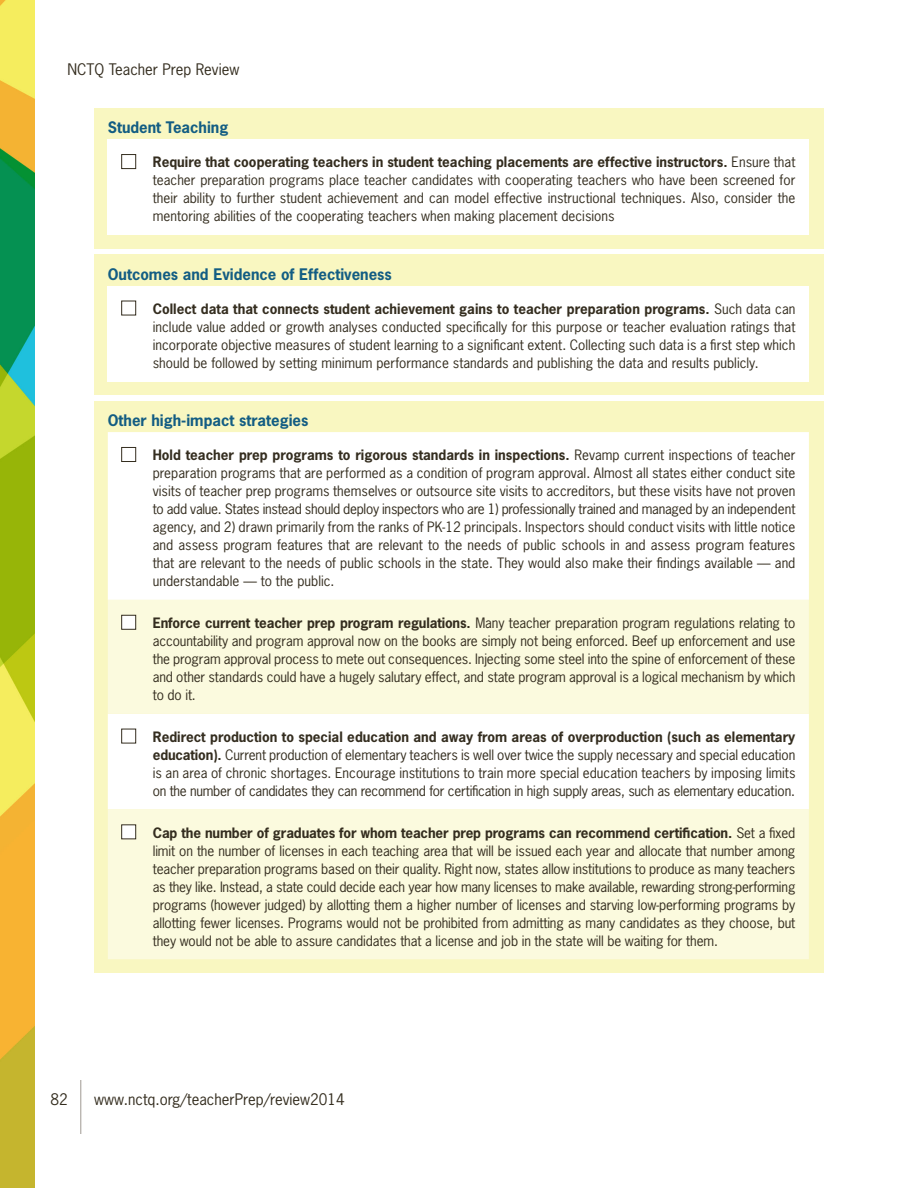
<style>
.page{position:relative;width:918px;height:1188px;background:#fff}
.page>*{position:absolute;margin:0;border:0;box-sizing:border-box;transform-origin:0 0}
.paragraph{font:700 15px "News Gothic Std";color:#135d83}
.t1{font:15px "News Gothic Std";color:#342d1f}
.check_list_w_o_numbe{font:13.5px/18px "News Gothic Std";color:#342d1f;text-align:justify}
.s1{font-weight:700}
</style>
<div class="page">
<hr style="left:80px;top:1080px;width:1px;height:54px;background:#9f9992">
<img style="left:0;top:0;width:35px;height:1188px">
<div style="left:94px;top:108px;width:730px;height:140px;background:#f9f7c1"></div>
<div style="left:108px;top:139px;width:701px;height:96px;background:#fff"></div>
<div style="left:121px;top:154px;width:15px;height:15px;background:#fff;border:1px solid #342d1f"></div>
<div style="left:94px;top:254px;width:730px;height:141px;background:#f9f7c1"></div>
<div style="left:108px;top:286px;width:701px;height:95px;background:#fff"></div>
<div style="left:121px;top:301px;width:15px;height:14px;background:#fff;border:1px solid #342d1f"></div>
<div style="left:94px;top:401px;width:730px;height:572px;background:#f9f7c1"></div>
<div style="left:108px;top:432px;width:701px;height:168px;background:#fff"></div>
<svg style="left:108px;top:600px;width:701px;height:359px;background:#fcfbe6"></svg>
<div style="left:121px;top:447px;width:15px;height:15px;background:#fff;border:1px solid #342d1f"></div>
<div style="left:121px;top:615px;width:15px;height:15px;background:#fff;border:1px solid #342d1f"></div>
<div style="left:121px;top:729px;width:15px;height:14px;background:#fff;border:1px solid #342d1f"></div>
<div style="left:121px;top:824px;width:15px;height:15px;background:#fff;border:1px solid #342d1f"></div>
<p class="t1" style="left:68px;top:60px;width:173px">NCTQ Teacher Prep Review</p>
<p class="paragraph" style="left:108px;top:118px;width:122px">Student Teaching</p>
<p class="check_list_w_o_numbe" style="left:153px;top:153px;width:644px"><span class="s1">Require that cooperating teachers in student teaching placements are effective instructors.</span> Ensure that teacher preparation programs place teacher candidates with cooperating teachers who have been screened for their ability to further student achievement and can model effective instructional techniques. Also, consider the mentoring abilities of the cooperating teachers when making placement decisions</p>
<p class="paragraph" style="left:108px;top:264px;width:286px">Outcomes and Evidence of Effectiveness</p>
<p class="check_list_w_o_numbe" style="left:153px;top:300px;width:644px"><span class="s1">Collect data that connects student achievement gains to teacher preparation programs.</span> Such data can include value added or growth analyses conducted specifically for this purpose or teacher evaluation ratings that incorporate objective measures of student learning to a significant extent. Collecting such data is a first step which should be followed by setting minimum performance standards and publishing the data and results publicly.</p>
<p class="paragraph" style="left:108px;top:410px;width:202px">Other high-impact strategies</p>
<p class="check_list_w_o_numbe" style="left:153px;top:446px;width:644px"><span class="s1">Hold teacher prep programs to rigorous standards in inspections.</span> Revamp current inspections of teacher preparation programs that are performed as a condition of program approval. Almost all states either conduct site visits of teacher prep programs themselves or outsource site visits to accreditors, but these visits have not proven to add value. States instead should deploy inspectors who are 1) professionally trained and managed by an independent agency, and 2) drawn primarily from the ranks of PK-12 principals. Inspectors should conduct visits with little notice and assess program features that are relevant to the needs of public schools in and assess program features that are relevant to the needs of public schools in the state. They would also make their findings available — and understandable — to the public.</p>
<p class="check_list_w_o_numbe" style="left:153px;top:614px;width:644px"><span class="s1">Enforce current teacher prep program regulations.</span> Many teacher preparation program regulations relating to accountability and program approval now on the books are simply not being enforced. Beef up enforcement and use the program approval process to mete out consequences. Injecting some steel into the spine of enforcement of these and other standards could have a hugely salutary effect, and state program approval is a logical mechanism by which to do it.</p>
<p class="check_list_w_o_numbe" style="left:153px;top:728px;width:644px"><span class="s1">Redirect production to special education and away from areas of overproduction (such as elementary education).</span> Current production of elementary teachers is well over twice the supply necessary and special education is an area of chronic shortages. Encourage institutions to train more special education teachers by imposing limits on the number of candidates they can recommend for certification in high supply areas, such as elementary education.</p>
<p class="check_list_w_o_numbe" style="left:153px;top:824px;width:644px"><span class="s1">Cap the number of graduates for whom teacher prep programs can recommend certification.</span> Set a fixed limit on the number of licenses in each teaching area that will be issued each year and allocate that number among teacher preparation programs based on their quality. Right now, states allow institutions to produce as many teachers as they like. Instead, a state could decide each year how many licenses to make available, rewarding strong-performing programs (however judged) by allotting them a higher number of licenses and starving low-performing programs by allotting fewer licenses. Programs would not be prohibited from admitting as many candidates as they choose, but they would not be able to assure candidates that a license and job in the state will be waiting for them.</p>
<p class="t1" style="left:51px;top:1089px;width:19px">82</p>
<p class="t1" style="left:94px;top:1089px;width:252px">www.nctq.org/teacherPrep/review2014</p>
</div>
